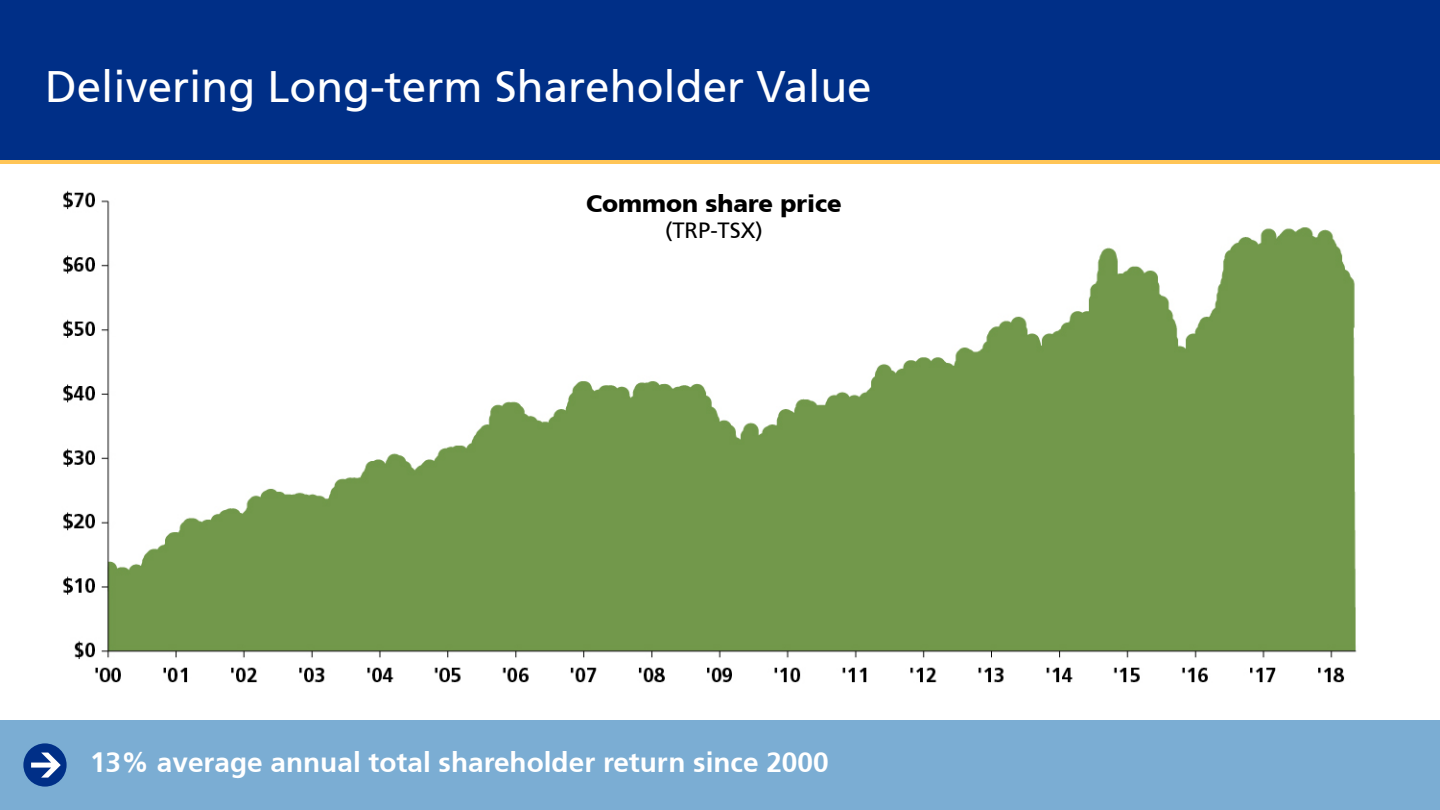
<style>
.page{position:relative;width:1440px;height:810px;background:#fff}
.page>*{position:absolute;margin:0;border:0;box-sizing:border-box;transform-origin:0 0}
.t1{font:44px "Frutiger TC Roman";color:#fff}
.t2{font:28px "Frutiger TC Bold";color:#fff}
.t3{font:24px "Frutiger TC Black";color:#000}
.t4{font:22px "Frutiger TC Roman";color:#000}
</style>
<div class="page">
<div style="left:0;top:0;width:1440px;height:162px;background:#002f87"></div>
<img style="left:63px;top:190px;width:1294px;height:493px">
<div style="left:0;top:720px;width:1440px;height:90px;background:#7badd3"></div>
<div style="left:23px;top:743px;width:44px;height:44px;background:#002f87;border-radius:50%"></div>
<svg style="left:31px;top:753px;width:30px;height:25px"></svg>
<hr style="left:0;top:160px;width:1440px;height:4px;background:#ffc557">
<h1 class="t1" style="left:45px;top:60px;width:828px">Delivering Long-term Shareholder Value</h1>
<p class="t3" style="left:586px;top:189px;width:257px">Common share price</p>
<p class="t4" style="left:665px;top:217px;width:99px">(TRP-TSX)</p>
<p class="t2" style="left:90px;top:746px;width:740px">13% average annual total shareholder return since 2000</p>
</div>
